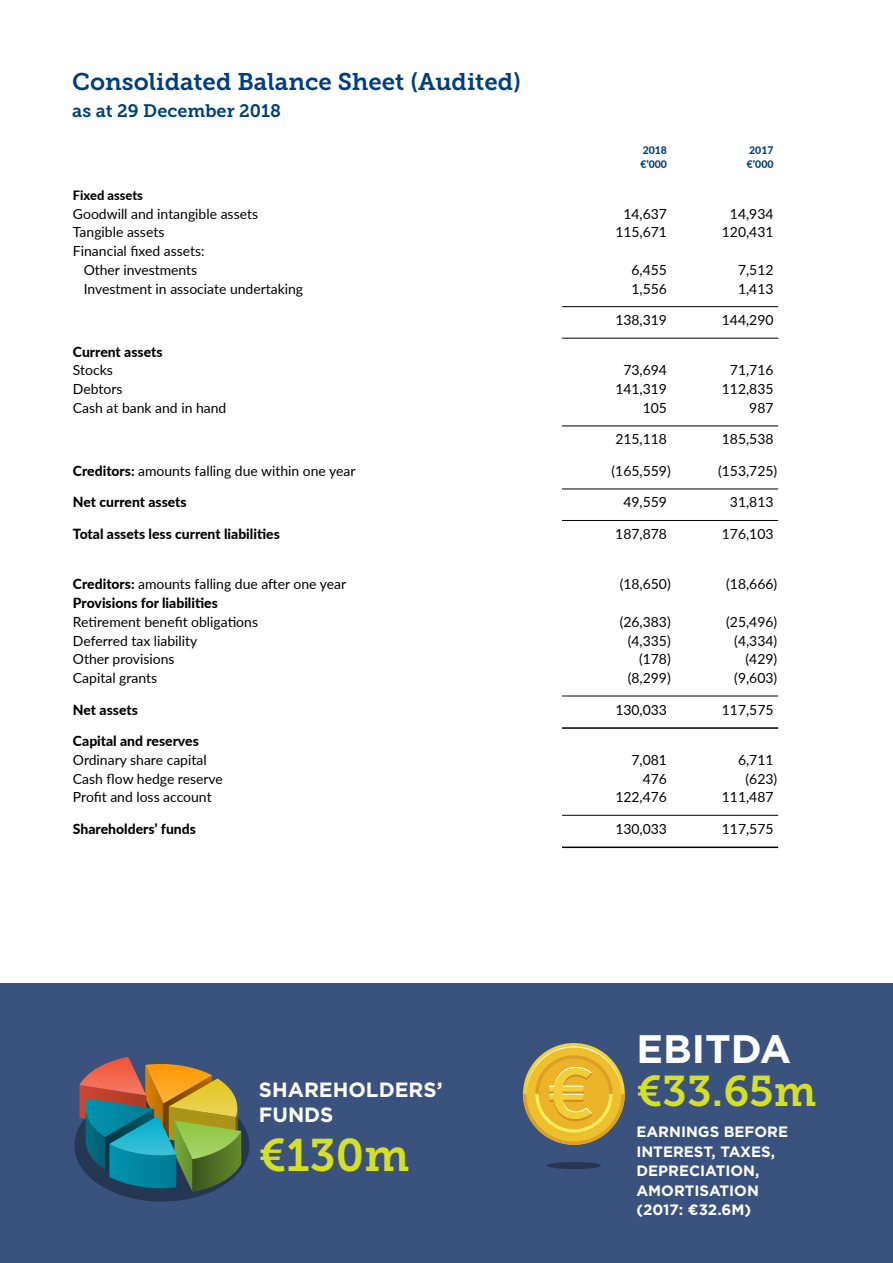
<style>
.page{position:relative;width:893px;height:1263px;background:#fff}
.page>*{position:absolute;margin:0;border:0;box-sizing:border-box;transform-origin:0 0}
.t1{font:45.45px "Museo Slab 700";color:#d7df23}
.t2{font:42.75px "Museo Slab 700";color:#d7df23}
.t3{font:700 39.75px "Gotham";color:#fff}
.t4{font:24px "Museo Slab 700";color:#003e7e}
.t5{font:700 20.55px/24.5px "Gotham";color:#fff}
.t6{font:18px "Museo Slab 700";color:#003e7e}
.t7{font:700 15px/19.5px "Gotham";color:#fff}
.t8{font:13.95px/18.8px "Lato";color:#000;text-align:center}
.t9{font:800 13.95px "Lato";color:#000}
.t10{font:800 12.9px "Lato";color:#000}
.t11{font:800 10.5px "Lato";color:#003e7e}
.s1{font-weight:800}
</style>
<div class="page">
<div style="left:0;top:984px;width:893px;height:279px;background:#3a537e"></div>
<svg style="left:74px;top:1089px;width:175px;height:113px"></svg>
<svg style="left:79px;top:1057px;width:162px;height:135px;background:#677d5d"></svg>
<div style="left:547px;top:1162px;width:54px;height:7px;background:#263753;border-radius:50%"></div>
<svg style="left:523px;top:1046px;width:102px;height:99px"></svg>
<hr style="left:562px;top:306px;width:216px;height:1px;background:#000">
<hr style="left:562px;top:338px;width:216px;height:1px;background:#000">
<hr style="left:562px;top:426px;width:216px;height:1px;background:#000">
<hr style="left:562px;top:489px;width:216px;height:1px;background:#000">
<hr style="left:562px;top:520px;width:216px;height:1px;background:#000">
<hr style="left:562px;top:696px;width:216px;height:1px;background:#000">
<hr style="left:562px;top:727px;width:216px;height:2px;background:#000">
<hr style="left:562px;top:815px;width:216px;height:1px;background:#000">
<hr style="left:562px;top:846px;width:216px;height:2px;background:#000">
<h3 class="t4" style="left:72px;top:68px;width:450px">Consolidated Balance Sheet (Audited)</h3>
<p class="t6" style="left:72px;top:101px;width:210px">as at 29 December 2018</p>
<p class="t11" style="left:643px;top:143px;width:26px">2018</p>
<p class="t11" style="left:749px;top:143px;width:26px">2017</p>
<p class="t11" style="left:640px;top:157px;width:28px">€’000</p>
<p class="t11" style="left:747px;top:157px;width:28px">€’000</p>
<p class="t10" style="left:73px;top:186px;width:71px">Fixed assets</p>
<p class="t8" style="left:73px;top:204px;width:187px">Goodwill and intangible assets</p>
<p class="t8" style="left:623px;top:204px;width:45px">14,637</p>
<p class="t8" style="left:730px;top:204px;width:45px">14,934</p>
<p class="t8" style="left:73px;top:222px;width:93px">Tangible assets</p>
<p class="t8" style="left:615px;top:222px;width:53px">115,671</p>
<p class="t8" style="left:722px;top:222px;width:53px">120,431</p>
<p class="t8" style="left:73px;top:241px;width:133px">Financial fixed assets:<br>Other investments</p>
<p class="t8" style="left:631px;top:260px;width:37px">6,455</p>
<p class="t8" style="left:738px;top:260px;width:37px">7,512</p>
<p class="t8" style="left:84px;top:279px;width:221px">Investment in associate undertaking</p>
<p class="t8" style="left:631px;top:279px;width:37px">1,556</p>
<p class="t8" style="left:738px;top:279px;width:37px">1,413</p>
<p class="t8" style="left:615px;top:310px;width:53px">138,319</p>
<p class="t8" style="left:722px;top:310px;width:53px">144,290</p>
<p class="t9" style="left:73px;top:341px;width:91px">Current assets</p>
<p class="t8" style="left:73px;top:360px;width:41px">Stocks</p>
<p class="t8" style="left:623px;top:360px;width:45px">73,694</p>
<p class="t8" style="left:730px;top:360px;width:45px">71,716</p>
<p class="t8" style="left:73px;top:379px;width:51px">Debtors</p>
<p class="t8" style="left:615px;top:379px;width:53px">141,319</p>
<p class="t8" style="left:722px;top:379px;width:53px">112,835</p>
<p class="t8" style="left:73px;top:398px;width:155px">Cash at bank and in hand</p>
<p class="t8" style="left:643px;top:398px;width:26px">105</p>
<p class="t8" style="left:749px;top:398px;width:26px">987</p>
<p class="t8" style="left:615px;top:429px;width:53px">215,118</p>
<p class="t8" style="left:722px;top:429px;width:53px">185,538</p>
<p class="t8" style="left:73px;top:461px;width:284px"><span class="s1">Creditors:</span> amounts falling due within one year</p>
<p class="t8" style="left:612px;top:461px;width:61px">(165,559)</p>
<p class="t8" style="left:718px;top:461px;width:61px">(153,725)</p>
<p class="t9" style="left:73px;top:492px;width:115px">Net current assets</p>
<p class="t8" style="left:623px;top:492px;width:45px">49,559</p>
<p class="t8" style="left:730px;top:492px;width:45px">31,813</p>
<p class="t9" style="left:73px;top:523px;width:208px">Total assets less current liabilities</p>
<p class="t8" style="left:615px;top:524px;width:53px">187,878</p>
<p class="t8" style="left:722px;top:524px;width:53px">176,103</p>
<p class="t8" style="left:73px;top:574px;width:275px"><span class="s1">Creditors:</span> amounts falling due after one year</p>
<p class="t8" style="left:620px;top:574px;width:53px">(18,650)</p>
<p class="t8" style="left:726px;top:574px;width:53px">(18,666)</p>
<p class="t9" style="left:73px;top:592px;width:146px">Provisions for liabilities</p>
<p class="t8" style="left:73px;top:612px;width:187px">Retirement benefit obligations</p>
<p class="t8" style="left:620px;top:612px;width:53px">(26,383)</p>
<p class="t8" style="left:726px;top:612px;width:53px">(25,496)</p>
<p class="t8" style="left:73px;top:630px;width:126px">Deferred tax liability</p>
<p class="t8" style="left:628px;top:630px;width:44px">(4,335)</p>
<p class="t8" style="left:734px;top:630px;width:44px">(4,334)</p>
<p class="t8" style="left:73px;top:649px;width:103px">Other provisions</p>
<p class="t8" style="left:639px;top:649px;width:33px">(178)</p>
<p class="t8" style="left:745px;top:649px;width:33px">(429)</p>
<p class="t8" style="left:73px;top:668px;width:86px">Capital grants</p>
<p class="t8" style="left:628px;top:668px;width:44px">(8,299)</p>
<p class="t8" style="left:734px;top:668px;width:44px">(9,603)</p>
<p class="t9" style="left:73px;top:699px;width:66px">Net assets</p>
<p class="t8" style="left:615px;top:699px;width:53px">130,033</p>
<p class="t8" style="left:722px;top:699px;width:53px">117,575</p>
<p class="t9" style="left:73px;top:730px;width:127px">Capital and reserves</p>
<p class="t8" style="left:73px;top:750px;width:135px">Ordinary share capital</p>
<p class="t8" style="left:631px;top:750px;width:37px">7,081</p>
<p class="t8" style="left:738px;top:750px;width:37px">6,711</p>
<p class="t8" style="left:73px;top:768px;width:151px">Cash flow hedge reserve</p>
<p class="t8" style="left:643px;top:768px;width:26px">476</p>
<p class="t8" style="left:745px;top:768px;width:33px">(623)</p>
<p class="t8" style="left:73px;top:787px;width:140px">Profit and loss account</p>
<p class="t8" style="left:615px;top:787px;width:53px">122,476</p>
<p class="t8" style="left:722px;top:787px;width:53px">111,487</p>
<p class="t9" style="left:73px;top:818px;width:124px">Shareholders’ funds</p>
<p class="t8" style="left:615px;top:819px;width:53px">130,033</p>
<p class="t8" style="left:722px;top:819px;width:53px">117,575</p>
<h3 class="t3" style="left:636px;top:1022px;width:156px">EBITDA</h3>
<h3 class="t5" style="left:259px;top:1078px;width:185px">SHAREHOLDERS’<br>FUNDS</h3>
<h2 class="t2" style="left:636px;top:1067px;width:182px">€33.65m</h2>
<h1 class="t1" style="left:259px;top:1129px;width:152px">€130m</h1>
<p class="t7" style="left:636px;top:1122px;width:153px">EARNINGS BEFORE<br>INTEREST, TAXES,<br>DEPRECIATION,<br>AMORTISATION (2017: €32.6M)</p>
</div>
